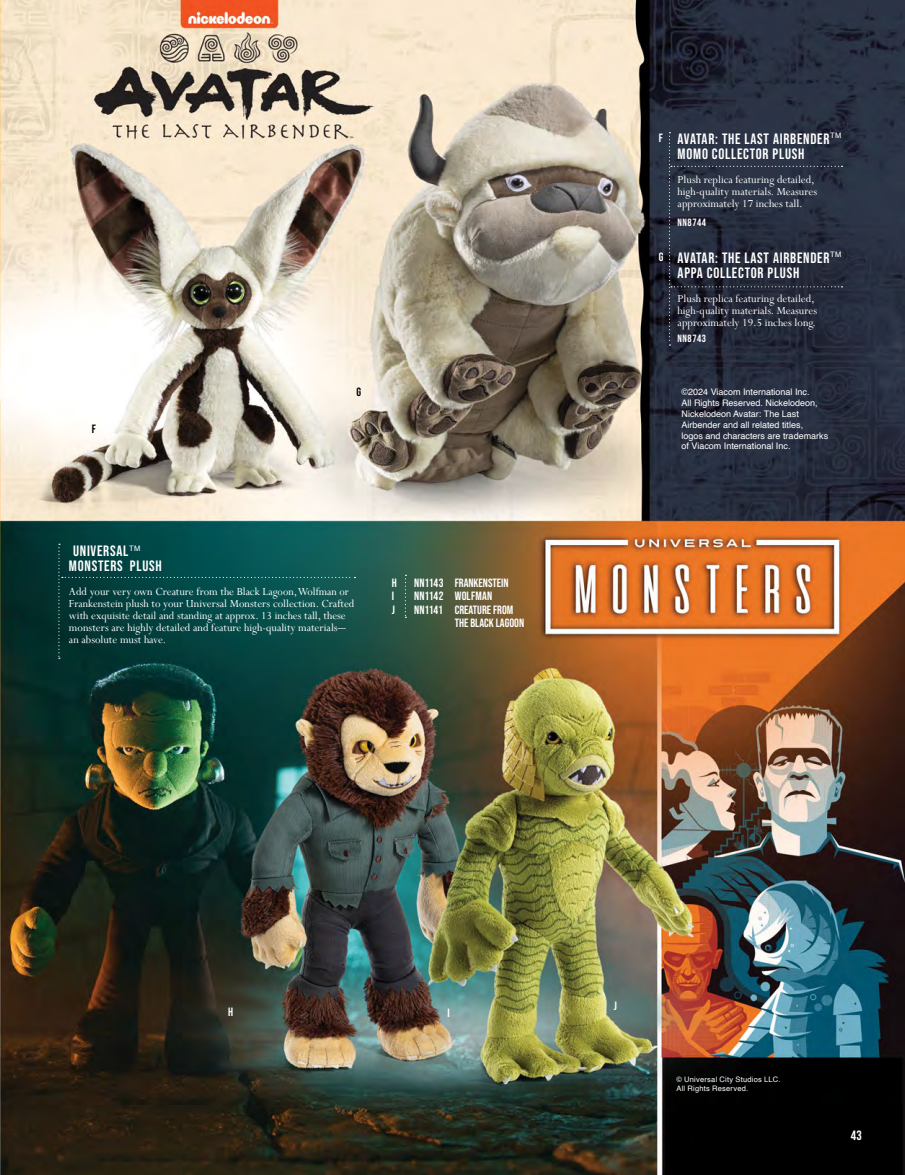
<style>
.page{position:relative;width:905px;height:1175px;background:#fff}
.page>*{position:absolute;margin:0;border:0;box-sizing:border-box;transform-origin:0 0}
.t1{font:15px/15px "Bebas Neue";letter-spacing:.05em;color:#fff}
.t2{font:13.5px "Bebas Neue";color:#fff}
.t3{font:12px/12px "Perpetua";color:#fff}
.t4{font:12px/13.5px "Bebas Neue";color:#fff}
.t5{font:12px "Bebas Neue";letter-spacing:.02em;color:#fff}
.t6{font:12px "Bebas Neue";color:#000}
.t7{font:10.5px "Bebas Neue";letter-spacing:.05em;color:#fff}
.t8{font:9px/10.8px "Helvetica";color:#fff}
.t9{font:7.5px/9px "Helvetica";letter-spacing:.03em;color:#fff}
</style>
<div class="page">
<img style="left:0;top:0;width:904px;height:1174px">
<svg style="left:58px;top:543px;width:297px;height:116px;background:#064846"></svg>
<svg style="left:405px;top:575px;width:1px;height:43px"></svg>
<svg style="left:669px;top:132px;width:173px;height:213px;background:#262c3d"></svg>
<p class="t6" style="left:92px;top:422px;width:6px">F</p>
<p class="t6" style="left:356px;top:385px;width:6px">G</p>
<p class="t1" style="left:69px;top:543px;width:94px">UNIVERSAL<sup>TM<br></sup>MONSTERS PLUSH</p>
<p class="t3" style="left:69px;top:585px;width:287px">Add your very own Creature from the Black Lagoon, Wolfman or Frankenstein plush to your Universal Monsters collection. Crafted with exquisite detail and standing at approx. 13 inches tall, these monsters are highly detailed and feature high-quality materials— an absolute must have.</p>
<p class="t4" style="left:392px;top:575px;width:7px">H</p>
<p class="t4" style="left:414px;top:575px;width:96px">NN1143 FRANKENSTEIN</p>
<p class="t4" style="left:392px;top:589px;width:4px">I</p>
<p class="t5" style="left:414px;top:589px;width:80px">NN1142 WOLFMAN</p>
<p class="t4" style="left:392px;top:602px;width:5px">J</p>
<p class="t4" style="left:455px;top:602px;width:71px;text-indent:-40px">NN1141 CREATURE FROM<br>THE BLACK LAGOON</p>
<p class="t4" style="left:658px;top:131px;width:6px">F</p>
<p class="t4" style="left:658px;top:250px;width:6px">G</p>
<p class="t1" style="left:677px;top:131px;width:165px">AVATAR: THE LAST AIRBENDER<sup>TM<br></sup>MOMO COLLECTOR PLUSH</p>
<p class="t3" style="left:677px;top:173px;width:141px">Plush replica featuring detailed, high-quality materials. Measures approximately 17 inches tall.</p>
<p class="t7" style="left:677px;top:216px;width:30px">NN8744</p>
<p class="t1" style="left:677px;top:250px;width:165px">AVATAR: THE LAST AIRBENDER<sup>TM<br></sup>APPA COLLECTOR PLUSH</p>
<p class="t3" style="left:677px;top:292px;width:141px">Plush replica featuring detailed, high-quality materials. Measures approximately 19.5 inches long.</p>
<p class="t7" style="left:677px;top:332px;width:30px">NN8743</p>
<p class="t8" style="left:681px;top:387px;width:148px">©2024 Viacom International Inc.<br>All Rights Reserved. Nickelodeon, Nickelodeon Avatar: The Last Airbender and all related titles,<br>logos and characters are trademarks of Viacom International Inc.</p>
<p class="t4" style="left:228px;top:1005px;width:7px">H</p>
<p class="t4" style="left:447px;top:1006px;width:4px">I</p>
<p class="t4" style="left:613px;top:998px;width:5px">J</p>
<p class="t9" style="left:676px;top:1075px;width:105px">© Universal City Studios LLC.<br>All Rights Reserved.</p>
<p class="t2" style="left:850px;top:1127px;width:12px">43</p>
</div>
